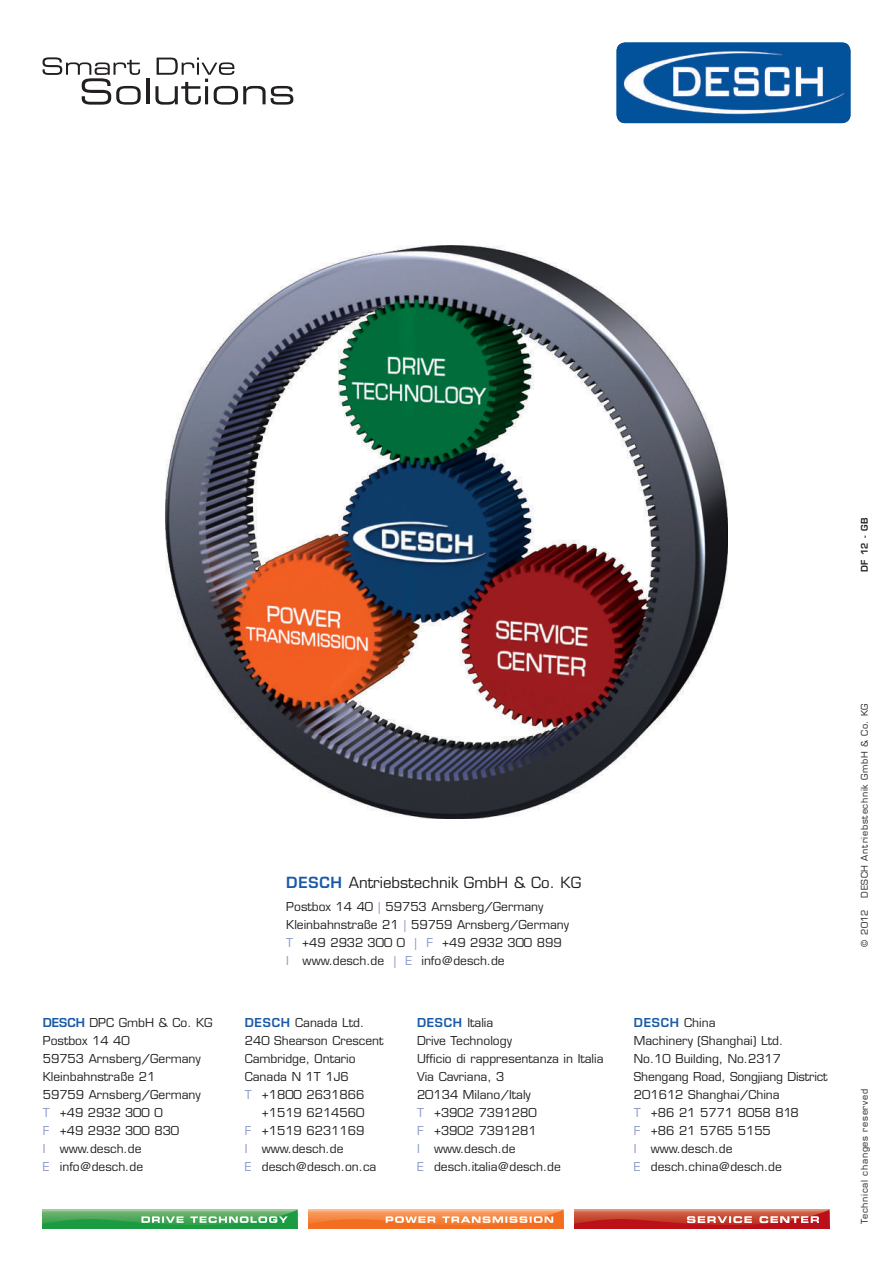
<style>
.page{position:relative;width:893px;height:1263px;background:#fff}
.page>*{position:absolute;margin:0;border:0;box-sizing:border-box;transform-origin:0 0}
.t1{font:15px "Eurostile LT Std";color:#231f20}
.t2{font:12px/18px "Eurostile LT Std";color:#231f20}
.t3{font:9px "Eurostile LT Std";letter-spacing:.075em;color:#231f20}
.t4{font:600 9px "Eurostile LT Std";color:#231f20}
.s1{font-weight:600;color:#1a5aa7}
.s2{color:#8a98ca}
</style>
<div class="page">
<svg style="left:43px;top:57px;width:98px;height:48px"></svg>
<hr style="left:146px;top:79px;width:3px;height:25px;background:#231f20">
<svg style="left:155px;top:58px;width:138px;height:47px"></svg>
<svg style="left:308px;top:1210px;width:255px;height:19px;background:#f69255"></svg>
<svg style="left:574px;top:1210px;width:255px;height:19px;background:#ca4c43"></svg>
<svg style="left:43px;top:1210px;width:254px;height:19px;background:#56af69"></svg>
<img style="left:165px;top:246px;width:563px;height:572px">
<img style="left:617px;top:43px;width:233px;height:80px">
<p class="t4" style="left:859px;top:572px;width:56px;rotate:-90deg">DF 12 - GB</p>
<p class="t1" style="left:286px;top:874px;width:296px"><span class="s1">DESCH</span> Antriebstechnik GmbH &amp; Co. KG</p>
<p class="t2" style="left:286px;top:898px;width:284px">Postbox 14 40 <span class="s2">|</span> 59753 Arnsberg/Germany Kleinbahnstraße 21 <span class="s2">|</span> 59759 Arnsberg/Germany <span class="s2">T</span> +49 2932 300 0 <span class="s2">| F</span> +49 2932 300 899<br><span class="s2">I</span> www.desch.de <span class="s2">| E</span> info@desch.de</p>
<p class="t2" style="left:43px;top:1013px;width:171px"><span class="s1">DESCH</span> DPC GmbH &amp; Co. KG<br>Postbox 14 40<br>59753 Arnsberg/Germany<br>Kleinbahnstraße 21<br>59759 Arnsberg/Germany<br><span class="s2">T</span> +49 2932 300 0<br><span class="s2">F</span> +49 2932 300 830<br><span class="s2">I</span> www.desch.de<br><span class="s2">E</span> info@desch.de</p>
<p class="t2" style="left:245px;top:1013px;width:121px"><span class="s1">DESCH</span> Canada Ltd.</p>
<p class="t2" style="left:245px;top:1031px;width:140px">240 Shearson Crescent</p>
<p class="t2" style="left:245px;top:1049px;width:112px">Cambridge, Ontario</p>
<p class="t2" style="left:245px;top:1067px;width:105px">Canada N 1T 1J6</p>
<p class="t2" style="left:245px;top:1085px;width:121px"><span class="s2">T</span> +1800 2631866</p>
<p class="t2" style="left:262px;top:1103px;width:104px">+1519 6214560</p>
<p class="t2" style="left:245px;top:1121px;width:121px"><span class="s2">F</span> +1519 6231169</p>
<p class="t2" style="left:245px;top:1139px;width:100px"><span class="s2">I</span> www.desch.de</p>
<p class="t2" style="left:245px;top:1157px;width:133px"><span class="s2">E</span> desch@desch.on.ca</p>
<p class="t2" style="left:417px;top:1013px;width:188px"><span class="s1">DESCH</span> Italia<br>Drive Technology<br>Ufficio di rappresentanza in Italia<br>Via Cavriana, 3<br>20134 Milano/Italy<br><span class="s2">T</span> +3902 7391280<br><span class="s2">F</span> +3902 7391281<br><span class="s2">I</span> www.desch.de<br><span class="s2">E</span> desch.italia@desch.de</p>
<p class="t2" style="left:634px;top:1013px;width:195px"><span class="s1">DESCH</span> China<br>Machinery (Shanghai) Ltd.<br>No.10 Building, No.2317<br>Shengang Road, Songjiang District<br>201612 Shanghai/China<br><span class="s2">T</span> +86 21 5771 8058 818<br><span class="s2">F</span> +86 21 5765 5155<br><span class="s2">I</span> www.desch.de<br><span class="s2">E</span> desch.china@desch.de</p>
<p class="t3" style="left:859px;top:898px;width:196px;rotate:-90deg">DESCH Antriebstechnik GmbH &amp; Co. KG</p>
<p class="t3" style="left:859px;top:947px;width:38px;rotate:-90deg">© 2012</p>
<p class="t3" style="left:859px;top:1224px;width:137px;rotate:-90deg">Technical changes reserved</p>
</div>
